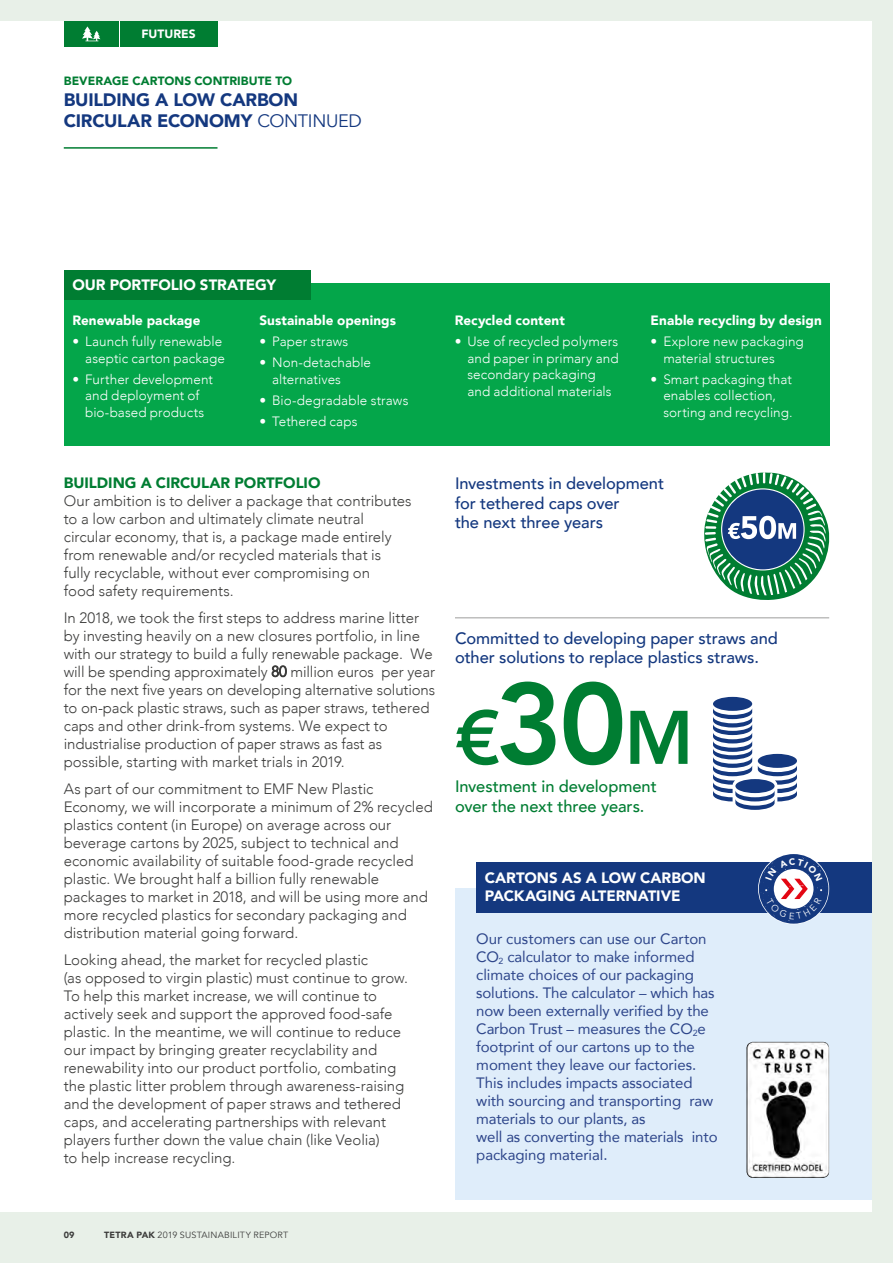
<style>
.page{position:relative;width:893px;height:1263px;background:#e8f0e8}
.page>*{position:absolute;margin:0;border:0;box-sizing:border-box;transform-origin:0 0}
._11_Body_copy{font:800 75px "Avenir";color:#007d32}
._00_Page_Heads{font:900 18px/21px "Avenir";letter-spacing:-.01em;color:#14387f}
._11_Body_copy-2{font:500 16.5px/19.5px "Avenir";letter-spacing:-.005em;color:#14387f}
._11_Body_copy-3{font:500 16.5px/19.5px "Avenir";letter-spacing:-.005em;color:#007d32}
._11_Body_copy-4{font:300 15px/18px "Avenir";color:#3c3c3b}
._11_Body_copy-5{font:15px/18px "Avenir";letter-spacing:-.01em;color:#2d458a}
._03_Subhead_CAPS{font:900 15px/18px "Avenir";letter-spacing:-.005em;color:#fff}
.t1{font:300 13.5px/16.5px "Avenir";letter-spacing:.005em;color:#fff}
._03_Subhead_CAPS-2{font:900 13.5px "Avenir";letter-spacing:.005em;color:#fff}
._00_HIGHLIGHTS_CONTI{font:900 12px "Avenir";letter-spacing:.005em;color:#007d32}
.PAGE_HEADER___CHAPTE{font:900 12px "Avenir";letter-spacing:.005em;color:#fff}
._22_Running_footer{font:9px "Avenir";letter-spacing:.02em;color:#3c3c3b}
.Folios{font:900 9px "Avenir";color:#3c3c3b}
.s1{font-weight:400}
.s2{font-weight:900;color:#007d32}
.s3{font-family:"Avenir LT Std"}
.s4{font-size:114.3px}
.s5{font-family:"Candara"}
.s6{font-weight:900}
</style>
<div class="page">
<div style="left:0;top:21px;width:872px;height:1191px;background:#fff"></div>
<hr style="left:64px;top:147px;width:153px;height:2px;background:#007d32">
<div style="left:64px;top:21px;width:55px;height:26px;background:#007d32"></div>
<svg style="left:82px;top:26px;width:18px;height:15px"></svg>
<div style="left:120px;top:21px;width:97px;height:26px;background:#007d32"></div>
<hr style="left:0;top:540px;width:1px;height:140px;background:#007d32">
<div style="left:64px;top:283px;width:765px;height:163px;background:#04a64a"></div>
<div style="left:64px;top:270px;width:247px;height:30px;background:#007d32"></div>
<div style="left:455px;top:888px;width:417px;height:311px;background:#dfedfa"></div>
<svg style="left:713px;top:708px;width:84px;height:102px"></svg>
<div style="left:713px;top:697px;width:39px;height:14px;background:#14387f;border-radius:50%"></div>
<hr style="left:455px;top:618px;width:374px;height:1px;background:#9d9d9c">
<svg style="left:704px;top:472px;width:126px;height:128px"></svg>
<div style="left:476px;top:862px;width:396px;height:51px;background:#14387f"></div>
<img style="left:746px;top:1042px;width:83px;height:136px">
<svg style="left:760px;top:855px;width:68px;height:68px"></svg>
<p class="PAGE_HEADER___CHAPTE" style="left:141px;top:24px;width:56px">FUTURES</p>
<p class="_00_HIGHLIGHTS_CONTI" style="left:64px;top:71px;width:230px">BEVERAGE CARTONS CONTRIBUTE TO</p>
<p class="_00_Page_Heads" style="left:64px;top:89px;width:299px">BUILDING A LOW CARBON<br>CIRCULAR ECONOMY <span class="s1">CONTINUED</span></p>
<p class="_03_Subhead_CAPS" style="left:72px;top:275px;width:205px">OUR PORTFOLIO STRATEGY</p>
<p class="_03_Subhead_CAPS-2" style="left:72px;top:309px;width:130px">Renewable package</p>
<p class="t1" style="left:72px;top:333px;width:154px;text-align:right">• Launch fully renewable aseptic carton package</p>
<p class="t1" style="left:72px;top:371px;width:142px;text-align:center">• Further development and deployment of bio-based products</p>
<p class="_03_Subhead_CAPS-2" style="left:259px;top:309px;width:138px">Sustainable openings</p>
<p class="t1" style="left:259px;top:333px;width:90px">• Paper straws</p>
<p class="t1" style="left:272px;top:354px;width:101px;text-indent:-13px">• Non-detachable alternatives</p>
<p class="t1" style="left:259px;top:392px;width:151px">• Bio-degradable straws</p>
<p class="t1" style="left:259px;top:413px;width:100px">• Tethered caps</p>
<p class="_11_Body_copy-4" style="left:64px;top:473px;width:349px"><span class="s2">BUILDING A CIRCULAR PORTFOLIO<br></span>Our ambition is to deliver a package that contributes to a low carbon and ultimately climate neutral circular economy, that is, a package made entirely from renewable and/or recycled materials that is fully recyclable, without ever compromising on<br>food safety requirements.</p>
<p class="_11_Body_copy-4" style="left:64px;top:608px;width:373px">In 2018, we took the first steps to address marine litter by investing heavily on a new closures portfolio, in line with our strategy to build a fully renewable package. We will be spending approximately <span class="s3">80</span> million euros per year for the next five years on developing alternative solutions to on-pack plastic straws, such as paper straws, tethered caps and other drink-from systems. We expect to industrialise production of paper straws as fast as possible, starting with market trials in 2019.</p>
<p class="_11_Body_copy-4" style="left:64px;top:779px;width:371px">As part of our commitment to EMF New Plastic Economy, we will incorporate a minimum of 2% recycled plastics content (in Europe) on average across our beverage cartons by 2025, subject to technical and economic availability of suitable food-grade recycled plastic. We brought half a billion fully renewable packages to market in 2018, and will be using more and more recycled plastics for secondary packaging and distribution material going forward.</p>
<p class="_11_Body_copy-4" style="left:64px;top:950px;width:346px">Looking ahead, the market for recycled plastic<br>(as opposed to virgin plastic) must continue to grow.<br>To help this market increase, we will continue to actively seek and support the approved food-safe plastic. In the meantime, we will continue to reduce our impact by bringing greater recyclability and renewability into our product portfolio, combating the plastic litter problem through awareness-raising and the development of paper straws and tethered caps, and accelerating partnerships with relevant players further down the value chain (like Veolia)<br>to help increase recycling.</p>
<p class="_03_Subhead_CAPS-2" style="left:455px;top:309px;width:112px">Recycled content</p>
<p class="t1" style="left:467px;top:333px;width:153px;text-indent:-13px">• Use of recycled polymers and paper in primary and secondary packaging and additional materials</p>
<p class="_03_Subhead_CAPS-2" style="left:651px;top:309px;width:173px">Enable recycling by design</p>
<p class="t1" style="left:663px;top:333px;width:142px;text-indent:-13px">• Explore new packaging material structures</p>
<p class="t1" style="left:663px;top:371px;width:131px;text-indent:-13px">• Smart packaging that enables collection, sorting and recycling.</p>
<p class="_11_Body_copy-2" style="left:455px;top:473px;width:211px">Investments in development for tethered caps over<br>the next three years</p>
<p class="_11_Body_copy-2" style="left:455px;top:627px;width:324px">Committed to developing paper straws and other solutions to replace plastics straws.</p>
<p class="_11_Body_copy" style="left:455px;top:679px;width:240px">€<span class="s4">30</span>M</p>
<p class="_11_Body_copy-3" style="left:455px;top:776px;width:203px">Investment in development over the next three years.</p>
<p class="_03_Subhead_CAPS" style="left:485px;top:868px;width:223px">CARTONS AS A LOW CARBON<br>PACKAGING ALTERNATIVE</p>
<p class="_11_Body_copy-5" style="left:476px;top:929px;width:243px">Our customers can use our Carton<br>CO<sub>2</sub> calculator to make informed climate choices of our packaging solutions. The calculator – which has now been externally veri<span class="s5">f</span>ied by the<br>Carbon Trust – measures the CO<sub>2</sub>e footprint of our cartons up to the moment they leave our factories.<br>This includes impacts associated with sourcing and transporting raw materials to our plants, as<br>well as converting the materials into packaging material.</p>
<p class="Folios" style="left:64px;top:1227px;width:12px">09</p>
<p class="_22_Running_footer" style="left:104px;top:1229px;width:186px"><span class="s6">TETRA PAK</span> 2019 SUSTAINABILITY REPORT</p>
</div>
